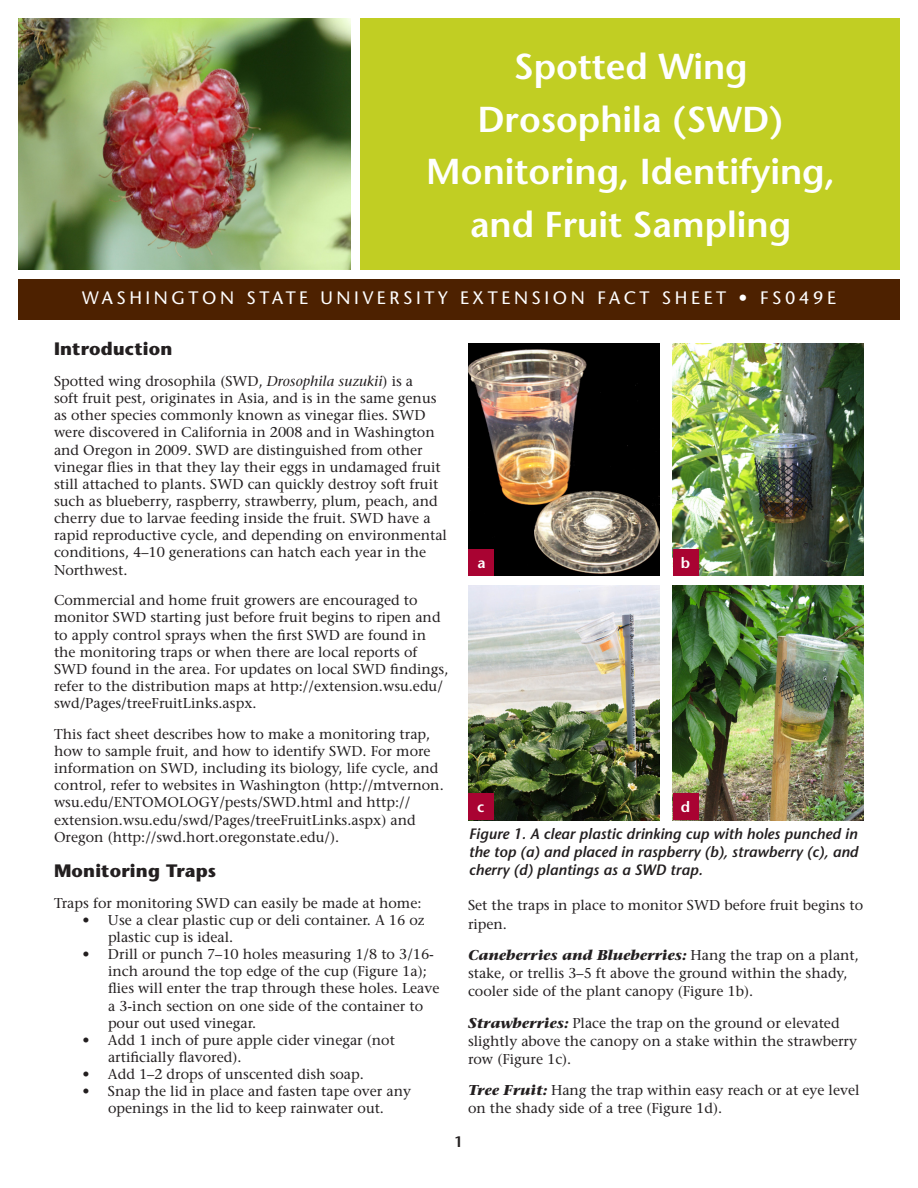
<style>
.page{position:relative;width:918px;height:1188px;background:#fff}
.page>*{position:absolute;margin:0;border:0;box-sizing:border-box;transform-origin:0 0}
.Title_Head{font:600 36px/52.5px "Stone Sans Std";color:#fff;text-align:center}
.Brown_Bar_Text{font:500 18px "Stone Sans Std";letter-spacing:.2em;color:#fff}
.Body_Head{font:700 18px "Stone Sans Std";letter-spacing:.01em;color:#231f20}
.t1{font:italic 600 15px/18px "Stone Sans Std";color:#231f20;text-align:justify}
.References{font:600 15px "Stone Sans Std";color:#fff}
.Body_Head-2{font:600 15px "Stone Sans Std";color:#231f20}
.Body_Text{font:500 14.25px/17.1px "Stone Serif Std";color:#231f20}
.Body_Bullet{font:500 14.25px/17.1px "Stone Serif Std";color:#231f20}
.s1{font-style:italic}
.s2{font-weight:700;font-style:italic}
</style>
<div class="page">
<div style="left:18px;top:279px;width:882px;height:41px;background:#4d2100"></div>
<div style="left:360px;top:18px;width:540px;height:252px;background:#c1ce23"></div>
<img style="left:18px;top:18px;width:333px;height:252px">
<img style="left:469px;top:344px;width:190px;height:232px">
<img style="left:469px;top:586px;width:190px;height:234px">
<img style="left:673px;top:586px;width:190px;height:234px">
<img style="left:673px;top:344px;width:191px;height:232px">
<div style="left:469px;top:549px;width:25px;height:27px;background:#a90332"></div>
<div style="left:673px;top:549px;width:25px;height:27px;background:#a90332"></div>
<div style="left:468px;top:794px;width:25px;height:26px;background:#a90332"></div>
<div style="left:673px;top:794px;width:25px;height:26px;background:#a90332"></div>
<p class="Title_Head" style="left:426px;top:40px;width:410px">Spotted Wing<br>Drosophila (SWD)<br>Monitoring, Identifying, and Fruit Sampling</p>
<p class="Brown_Bar_Text" style="left:82px;top:287px;width:755px">WASHINGTON STATE UNIVERSITY EXTENSION FACT SHEET • FS049E</p>
<p class="Body_Head" style="left:54px;top:338px;width:120px">Introduction</p>
<p class="Body_Text" style="left:54px;top:372px;width:395px">Spotted wing drosophila (SWD, <span class="s1">Drosophila suzukii</span>) is a<br>soft fruit pest, originates in Asia, and is in the same genus as other species commonly known as vinegar flies. SWD were discovered in California in 2008 and in Washington and Oregon in 2009. SWD are distinguished from other vinegar flies in that they lay their eggs in undamaged fruit still attached to plants. SWD can quickly destroy soft fruit such as blueberry, raspberry, strawberry, plum, peach, and cherry due to larvae feeding inside the fruit. SWD have a rapid reproductive cycle, and depending on environmental conditions, 4–10 generations can hatch each year in the Northwest.</p>
<p class="Body_Text" style="left:54px;top:592px;width:396px">Commercial and home fruit growers are encouraged to monitor SWD starting just before fruit begins to ripen and to apply control sprays when the first SWD are found in the monitoring traps or when there are local reports of SWD found in the area. For updates on local SWD findings, refer to the distribution maps at http://extension.wsu.edu/ swd/Pages/treeFruitLinks.aspx.</p>
<p class="Body_Text" style="left:54px;top:725px;width:391px">This fact sheet describes how to make a monitoring trap, how to sample fruit, and how to identify SWD. For more information on SWD, including its biology, life cycle, and control, refer to websites in Washington (http://mtvernon. wsu.edu/ENTOMOLOGY/pests/SWD.html and http:// extension.wsu.edu/swd/Pages/treeFruitLinks.aspx) and Oregon (http://swd.hort.oregonstate.edu/).</p>
<p class="Body_Head" style="left:54px;top:860px;width:164px">Monitoring Traps</p>
<p class="Body_Text" style="left:54px;top:894px;width:369px">Traps for monitoring SWD can easily be made at home:</p>
<p class="Body_Bullet" style="left:108px;top:911px;width:318px;text-indent:-26px">• Use a clear plastic cup or deli container. A 16 oz plastic cup is ideal.</p>
<p class="Body_Bullet" style="left:108px;top:946px;width:333px;text-indent:-26px">• Drill or punch 7–10 holes measuring 1/8 to 3/16- inch around the top edge of the cup (Figure 1a); flies will enter the trap through these holes. Leave a 3-inch section on one side of the container to pour out used vinegar.</p>
<p class="Body_Bullet" style="left:108px;top:1031px;width:288px;text-indent:-26px">• Add 1 inch of pure apple cider vinegar (not artificially flavored).</p>
<p class="Body_Bullet" style="left:82px;top:1066px;width:283px">• Add 1–2 drops of unscented dish soap.</p>
<p class="Body_Bullet" style="left:82px;top:1083px;width:330px;text-align:center">• Snap the lid in place and fasten tape over any openings in the lid to keep rainwater out.</p>
<p class="References" style="left:477px;top:554px;width:10px">a</p>
<p class="References" style="left:681px;top:554px;width:11px">b</p>
<p class="References" style="left:477px;top:798px;width:9px">c</p>
<p class="References" style="left:681px;top:798px;width:11px">d</p>
<p class="t1" style="left:469px;top:825px;width:391px">Figure 1. A clear plastic drinking cup with holes punched in the top (a) and placed in raspberry (b), strawberry (c), and cherry (d) plantings as a SWD trap.</p>
<p class="Body_Text" style="left:468px;top:897px;width:397px;line-height:18px">Set the traps in place to monitor SWD before fruit begins to ripen.</p>
<p class="Body_Text" style="left:468px;top:946px;width:393px;line-height:18px"><span class="s2">Caneberries and Blueberries:</span> Hang the trap on a plant, stake, or trellis 3–5 ft above the ground within the shady, cooler side of the plant canopy (Figure 1b).</p>
<p class="Body_Text" style="left:468px;top:1014px;width:391px;line-height:18px"><span class="s2">Strawberries:</span> Place the trap on the ground or elevated slightly above the canopy on a stake within the strawberry row (Figure 1c).</p>
<p class="Body_Text" style="left:468px;top:1082px;width:393px;line-height:18px"><span class="s2">Tree Fruit:</span> Hang the trap within easy reach or at eye level on the shady side of a tree (Figure 1d).</p>
<p class="Body_Head-2" style="left:454px;top:1133px;width:10px">1</p>
</div>
